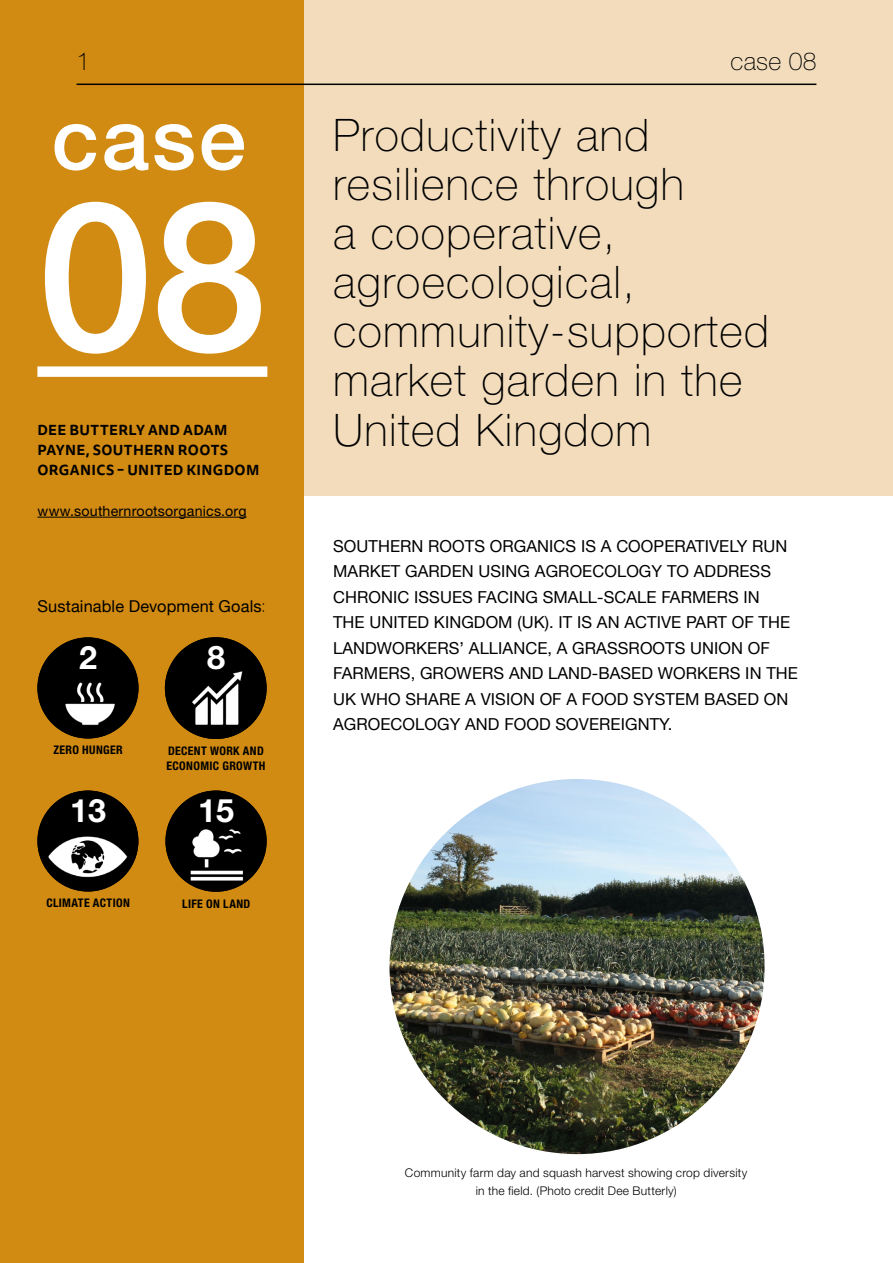
<style>
.page{position:relative;width:893px;height:1263px;background:#fff}
.page>*{position:absolute;margin:0;border:0;box-sizing:border-box;transform-origin:0 0}
.t1{font:500 208.65px "Helvetica Neue";color:#fff}
.t2{font:500 85.5px "Helvetica Neue";color:#fff}
.t3{font:100 44.85px/49.1px "Helvetica Neue";letter-spacing:.03em;color:#000}
.t4{font:700 32.55px "Helvetica Neue";color:#fff}
.t5{font:700 32.25px "Helvetica Neue";color:#fff}
.t6{font:100 24.75px "Helvetica Neue";letter-spacing:.01em;color:#000}
.t7{font:16.5px/25.5px "Helvetica Neue";letter-spacing:.005em;color:#000}
.t8{font:16.35px "Helvetica Neue";letter-spacing:.01em;color:#000}
.t9{font:700 14.25px/20.2px "Tisa Sans Pro";letter-spacing:.025em;color:#000}
.t10{font:14.25px "Helvetica Neue";letter-spacing:.015em;color:#000}
.t11{font:300 12px/18px "Helvetica Neue";letter-spacing:.02em;color:#000;text-align:center}
.t12{font:700 condensed 11.85px/15.6px "Helvetica Neue";letter-spacing:.03em;color:#000}
.s1{font-weight:100;font-size:17.1px}
</style>
<div class="page">
<div style="left:302px;top:0;width:591px;height:495px;background:#f2dcbc"></div>
<div style="left:0;top:0;width:303px;height:1263px;background:#d18a12"></div>
<hr style="left:37px;top:517px;width:210px;height:1px;background:#000">
<div style="left:37px;top:366px;width:230px;height:11px;background:#fff"></div>
<hr style="left:77px;top:84px;width:739px;height:1px;background:#000">
<img style="left:389px;top:779px;width:376px;height:375px;border-radius:188px">
<img style="left:165px;top:637px;width:102px;height:102px;border-radius:51px">
<img style="left:37px;top:637px;width:102px;height:101px;border-radius:51px">
<img style="left:37px;top:790px;width:101px;height:101px;border-radius:50px">
<img style="left:165px;top:790px;width:102px;height:102px;border-radius:51px">
<h3 class="t6" style="left:77px;top:48px;width:15px">1</h3>
<h3 class="t6" style="left:731px;top:48px;width:87px">case 08</h3>
<h2 class="t2" style="left:52px;top:88px;width:196px">case</h2>
<h1 class="t1" style="left:37px;top:152px;width:231px">08</h1>
<p class="t9" style="left:37px;top:420px;width:223px">DEE BUTTERLY AND ADAM<br>PAYNE, SOUTHERN ROOTS<br>ORGANICS – UNITED KINGDOM</p>
<p class="t10" style="left:37px;top:502px;width:211px">www.southernrootsorganics.org</p>
<p class="t8" style="left:37px;top:595px;width:230px">Sustainable Devopment Goals<span class="s1">:</span></p>
<h3 class="t5" style="left:79px;top:638px;width:19px">2</h3>
<h3 class="t4" style="left:207px;top:637px;width:20px">8</h3>
<p class="t12" style="left:54px;top:742px;width:71px">ZERO HUNGER</p>
<p class="t12" style="left:166px;top:742px;width:100px">DECENT WORK AND<br>ECONOMIC GROWTH</p>
<h3 class="t5" style="left:70px;top:791px;width:37px">13</h3>
<h3 class="t5" style="left:198px;top:791px;width:37px">15</h3>
<p class="t12" style="left:46px;top:895px;width:85px">CLIMATE ACTION</p>
<p class="t12" style="left:182px;top:895px;width:70px">LIFE ON LAND</p>
<h3 class="t3" style="left:333px;top:111px;width:438px">Productivity and resilience through<br>a cooperative, agroecological, community-supported market garden in the<br>United Kingdom</h3>
<p class="t7" style="left:333px;top:534px;width:466px">SOUTHERN ROOTS ORGANICS IS A COOPERATIVELY RUN MARKET GARDEN USING AGROECOLOGY TO ADDRESS CHRONIC ISSUES FACING SMALL-SCALE FARMERS IN<br>THE UNITED KINGDOM (UK). IT IS AN ACTIVE PART OF THE LANDWORKERS’ ALLIANCE, A GRASSROOTS UNION OF FARMERS, GROWERS AND LAND-BASED WORKERS IN THE UK WHO SHARE A VISION OF A FOOD SYSTEM BASED ON AGROECOLOGY AND FOOD SOVEREIGNTY.</p>
<p class="t11" style="left:405px;top:1163px;width:344px">Community farm day and squash harvest showing crop diversity in the field. (Photo credit Dee Butterly)</p>
</div>
